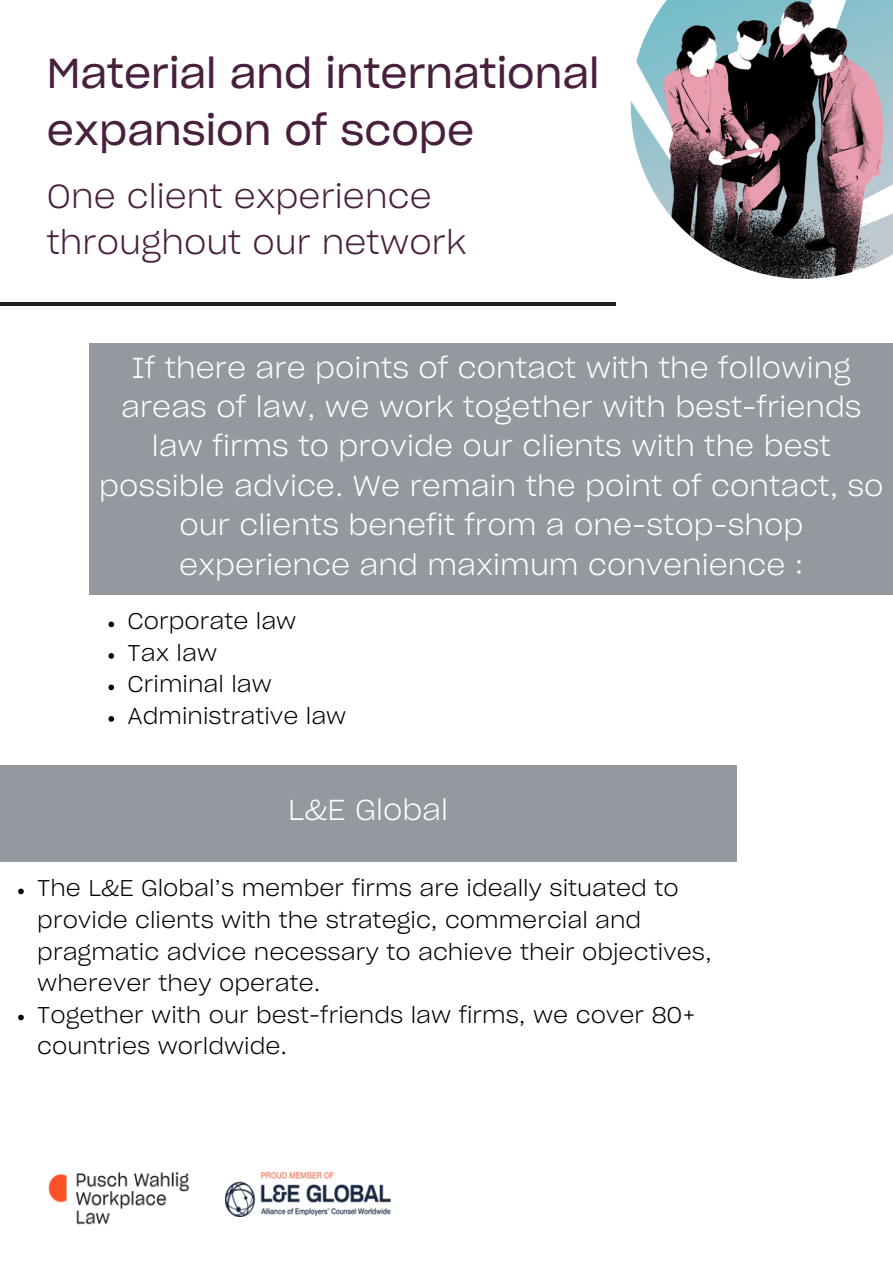
<style>
.page{position:relative;width:893px;height:1264px;background:#fff}
.page>*{position:absolute;margin:0;border:0;box-sizing:border-box;transform-origin:0 0}
.t1{font:41.25px/57.3px "Sharp Grotesk Book 20";color:#48203e}
.t2{font:33px/46.2px "Sharp Grotesk Light 20";color:#48203e}
.t3{font:28.5px/39.3px "Sharp Grotesk Light 20";color:#fff;text-align:center}
.t4{font:22.5px/31.5px "Sharp Grotesk Light 20";color:#000}
</style>
<div class="page">
<div style="left:0;top:765px;width:736px;height:96px;background:#93999f"></div>
<div style="left:89px;top:343px;width:803px;height:251px;background:#93999f"></div>
<img style="left:48px;top:1171px;width:142px;height:54px">
<img style="left:225px;top:1171px;width:166px;height:45px">
<img style="left:630px;top:0;width:262px;height:279px">
<hr style="left:0;top:303px;width:615px;height:3px;background:#231f20">
<svg style="left:108px;top:621px;width:6px;height:6px"></svg>
<svg style="left:108px;top:653px;width:6px;height:5px"></svg>
<svg style="left:108px;top:684px;width:6px;height:6px"></svg>
<svg style="left:108px;top:716px;width:6px;height:5px"></svg>
<svg style="left:18px;top:888px;width:6px;height:6px"></svg>
<svg style="left:18px;top:1014px;width:6px;height:6px"></svg>
<p class="t1" style="left:47px;top:46px;width:554px">Material and international expansion of scope</p>
<p class="t2" style="left:47px;top:175px;width:421px">One client experience throughout our network</p>
<h1 class="t3" style="left:99px;top:349px;width:785px">If there are points of contact with the following areas of law, we work together with best-friends law firms to provide our clients with the best possible advice. We remain the point of contact, so our clients benefit from a one-stop-shop experience and maximum convenience :</h1>
<p class="t4" style="left:128px;top:607px;width:170px">Corporate law</p>
<p class="t4" style="left:128px;top:638px;width:91px">Tax law</p>
<p class="t4" style="left:128px;top:670px;width:146px">Criminal law</p>
<h3 class="t4" style="left:128px;top:701px;width:220px">Administrative law</h3>
<p class="t3" style="left:288px;top:792px;width:161px">L&amp;E Global</p>
<p class="t4" style="left:37px;top:874px;width:675px">The L&amp;E Global’s member firms are ideally situated to provide clients with the strategic, commercial and pragmatic advice necessary to achieve their objectives, wherever they operate.</p>
<p class="t4" style="left:37px;top:1000px;width:660px">Together with our best-friends law firms, we cover 80+ countries worldwide.</p>
</div>
